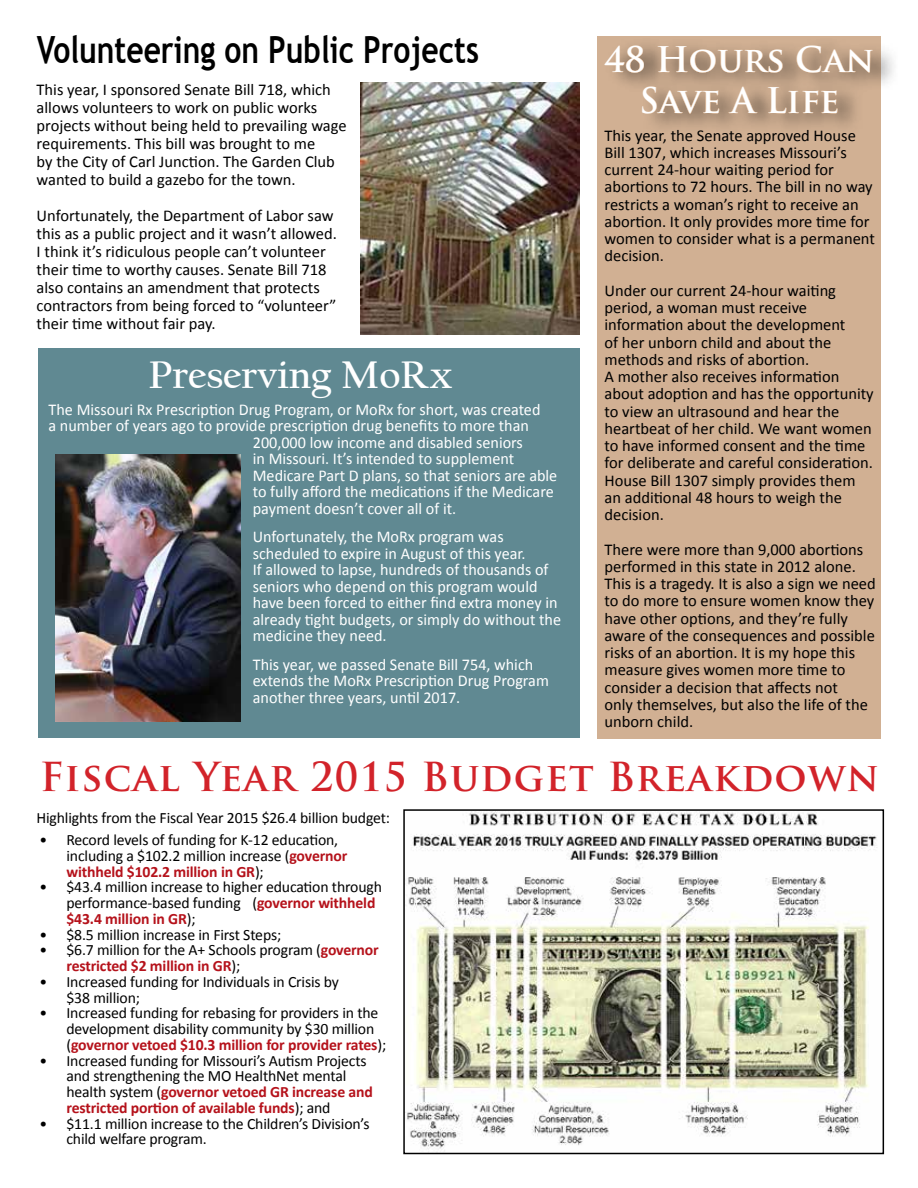
<style>
.page{position:relative;width:918px;height:1188px;background:#fff}
.page>*{position:absolute;margin:0;border:0;box-sizing:border-box;transform-origin:0 0}
.t1{font:700 40.5px "Californian FB";color:#fff}
.t2{font:700 39px "Trajan Pro";letter-spacing:.03em;color:#d2232a}
.t3{font:700 37.5px "Trebuchet MS";color:#000;scale:.8 1}
.t4{font:700 34.5px/41.4px "Trajan Pro";color:#fff;text-align:center}
.t5{font:16.5px/17.2px "Calibri";color:#000}
.t6{font:16.5px/16.5px "Calibri";color:#fff}
.t7{font:15.75px/15.8px "Calibri";letter-spacing:-.01em;color:#000}
.s1{font-weight:700;color:#b5121b}
</style>
<div class="page">
<div style="left:598px;top:36px;width:283px;height:702px;background:#d1b093"></div>
<div style="left:605px;top:36px;width:294px;height:98px;background:#000;opacity:.75"></div>
<img style="left:407px;top:812px;width:470px;height:339px">
<div style="left:403px;top:809px;width:481px;height:345px;border:2px solid #000"></div>
<div style="left:38px;top:348px;width:542px;height:390px;background:#608992"></div>
<img style="left:55px;top:454px;width:186px;height:267px">
<img style="left:361px;top:82px;width:219px;height:253px">
<h3 class="t3" style="left:37px;top:26px;width:554px">Volunteering on Public Projects</h3>
<p class="t5" style="left:37px;top:80px;width:312px;line-height:18px">This year, I sponsored Senate Bill 718, which allows volunteers to work on public works projects without being held to prevailing wage requirements. This bill was brought to me<br>by the City of Carl Junction. The Garden Club wanted to build a gazebo for the town.</p>
<p class="t5" style="left:37px;top:206px;width:302px;line-height:18px">Unfortunately, the Department of Labor saw this as a public project and it wasn’t allowed.<br>I think it’s ridiculous people can’t volunteer their time to worthy causes. Senate Bill 718 also contains an amendment that protects contractors from being forced to “volunteer” their time without fair pay.</p>
<h1 class="t1" style="left:148px;top:352px;width:305px">Preserving MoRx</h1>
<p class="t6" style="left:49px;top:401px;width:493px">The Missouri Rx Prescription Drug Program, or MoRx for short, was created</p>
<p class="t6" style="left:49px;top:418px;width:482px">a number of years ago to provide prescription drug benefits to more than</p>
<p class="t6" style="left:253px;top:434px;width:272px">200,000 low income and disabled seniors</p>
<p class="t6" style="left:253px;top:451px;width:263px">in Missouri. It’s intended to supplement</p>
<p class="t6" style="left:253px;top:467px;width:306px">Medicare Part D plans, so that seniors are able</p>
<p class="t6" style="left:253px;top:484px;width:303px">to fully afford the medications if the Medicare</p>
<p class="t6" style="left:253px;top:500px;width:205px">payment doesn’t cover all of it.</p>
<p class="t6" style="left:253px;top:529px;width:310px">Unfortunately, the MoRx program was scheduled to expire in August of this year.<br>If allowed to lapse, hundreds of thousands of seniors who depend on this program would have been forced to either find extra money in already tight budgets, or simply do without the medicine they need.</p>
<p class="t6" style="left:253px;top:656px;width:298px">This year, we passed Senate Bill 754, which extends the MoRx Prescription Drug Program another three years, until 2017.</p>
<h3 class="t4" style="left:604px;top:39px;width:272px">48 Hours Can<br>Save A Life</h3>
<p class="t5" style="left:604px;top:127px;width:272px">This year, the Senate approved House Bill 1307, which increases Missouri’s current 24-hour waiting period for abortions to 72 hours. The bill in no way restricts a woman’s right to receive an abortion. It only provides more time for women to consider what is a permanent decision.</p>
<p class="t5" style="left:604px;top:282px;width:271px">Under our current 24-hour waiting period, a woman must receive information about the development<br>of her unborn child and about the methods and risks of abortion.<br>A mother also receives information about adoption and has the opportunity to view an ultrasound and hear the heartbeat of her child. We want women to have informed consent and the time for deliberate and careful consideration.<br>House Bill 1307 simply provides them an additional 48 hours to weigh the decision.</p>
<p class="t5" style="left:604px;top:541px;width:273px">There were more than 9,000 abortions performed in this state in 2012 alone.<br>This is a tragedy. It is also a sign we need to do more to ensure women know they have other options, and they’re fully aware of the consequences and possible risks of an abortion. It is my hope this measure gives women more time to consider a decision that affects not<br>only themselves, but also the life of the unborn child.</p>
<h2 class="t2" style="left:40px;top:753px;width:841px">Fiscal Year 2015 Budget Breakdown</h2>
<p class="t7" style="left:37px;top:810px;width:355px">Highlights from the Fiscal Year 2015 $26.4 billion budget:</p>
<p class="t7" style="left:66px;top:832px;width:282px;text-indent:-27px">• Record levels of funding for K-12 education, including a $102.2 million increase (<span class="s1">governor withheld $102.2 million in GR</span>);</p>
<p class="t7" style="left:66px;top:879px;width:317px;text-indent:-27px">• $43.4 million increase to higher education through performance-based funding (<span class="s1">governor withheld $43.4 million in GR</span>);</p>
<p class="t7" style="left:39px;top:927px;width:243px">• $8.5 million increase in First Steps;</p>
<p class="t7" style="left:66px;top:942px;width:314px;text-indent:-27px">• $6.7 million for the A+ Schools program (<span class="s1">governor restricted $2 million in GR</span>);</p>
<p class="t7" style="left:66px;top:974px;width:274px;text-indent:-27px">• Increased funding for Individuals in Crisis by $38 million;</p>
<p class="t7" style="left:66px;top:1005px;width:321px;text-indent:-27px">• Increased funding for rebasing for providers in the development disability community by $30 million (<span class="s1">governor vetoed $10.3 million for provider rates</span>);</p>
<p class="t7" style="left:66px;top:1053px;width:308px;text-indent:-27px">• Increased funding for Missouri’s Autism Projects and strengthening the MO HealthNet mental health system (<span class="s1">governor vetoed GR increase and restricted portion of available funds</span>); and</p>
<p class="t7" style="left:66px;top:1116px;width:305px;text-indent:-27px">• $11.1 million increase to the Children’s Division’s child welfare program.</p>
</div>
